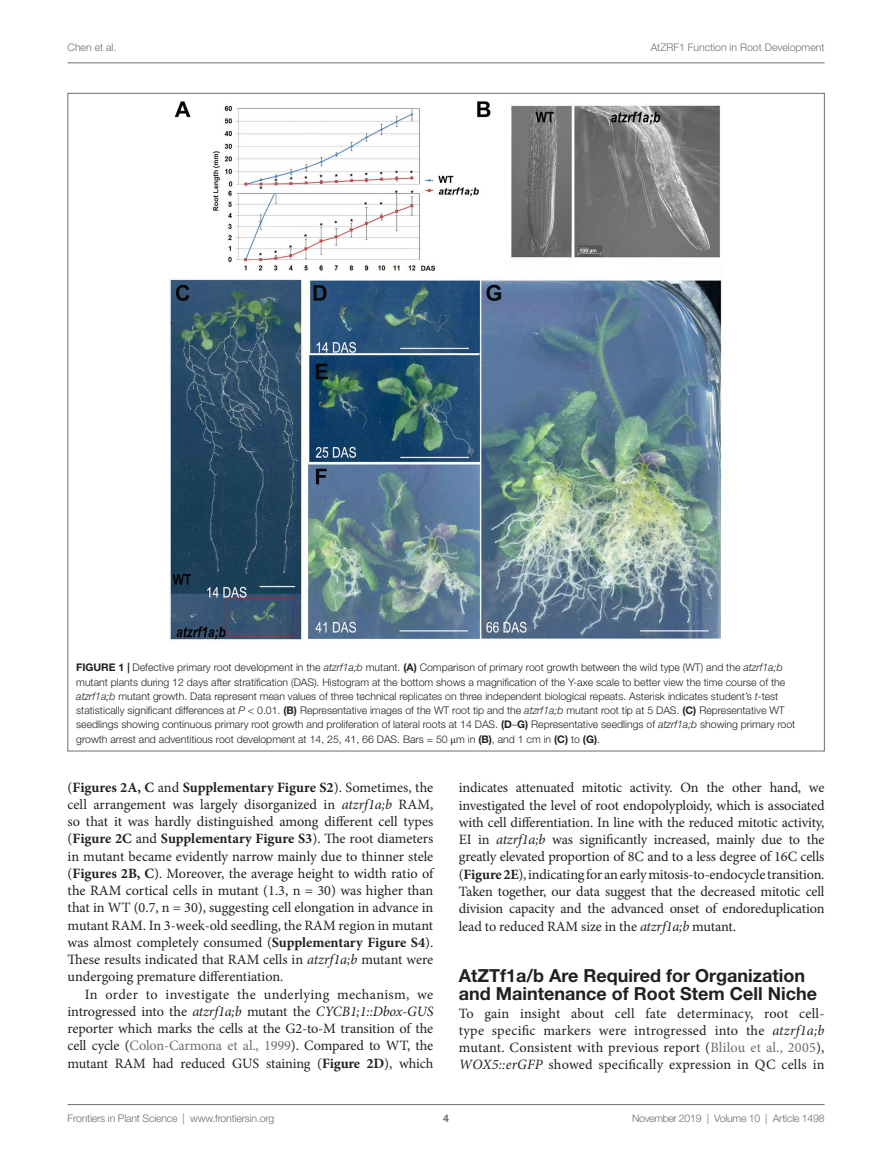
<style>
.page{position:relative;width:893px;height:1170px;background:#fff}
.page>*{position:absolute;margin:0;border:0;box-sizing:border-box;transform-origin:0 0}
._2{font:700 18px/18.8px "Helvetica Neue LT Std";color:#231f20}
.T1{font:14.25px/17.2px "Minion Pro MTC";letter-spacing:.005em;color:#231f20;text-align:justify}
.T{font:14.25px/17.2px "Minion Pro MTC";letter-spacing:-.01em;color:#231f20;text-align:justify}
.FC{font:300 10.5px/14.2px "Helvetica Neue LT Std";color:#231f20}
.t1{font:300 10.5px "Helvetica Neue LT Std";letter-spacing:-.015em;color:#6c6d70}
.t2{font:700 10.5px "Helvetica Neue LT Std";color:#6c6d70}
.s1{font-weight:700}
.s2{font-style:italic}
.s3{font-family:"Minion Pro";font-weight:700}
.s4{color:#6c6d70}
</style>
<div class="page">
<hr style="left:68px;top:63px;width:756px;height:1px;background:#6c6d70">
<hr style="left:68px;top:1104px;width:756px;height:1px;background:#6c6d70">
<img style="left:170px;top:102px;width:552px;height:539px">
<p class="t1" style="left:68px;top:41px;width:50px">Chen et al.</p>
<p class="t1" style="left:651px;top:41px;width:175px">AtZRF1 Function in Root Development</p>
<p class="FC" style="left:76px;top:660px;width:721px"><span class="s1">FIGURE 1 |</span> Defective primary root development in the <span class="s2">atzrf1a;b</span> mutant. <span class="s1">(A)</span> Comparison of primary root growth between the wild type (WT) and the <span class="s2">atzrf1a;b </span>mutant plants during 12 days after stratification (DAS). Histogram at the bottom shows a magnification of the Y-axe scale to better view the time course of the <span class="s2">atzrf1a;b</span> mutant growth. Data represent mean values of three technical replicates on three independent biological repeats. Asterisk indicates student’s <span class="s2">t</span>-test statistically significant differences at <span class="s2">P</span> &lt; 0.01. <span class="s1">(B)</span> Representative images of the WT root tip and the <span class="s2">atzrf1a;b</span> mutant root tip at 5 DAS. <span class="s1">(C)</span> Representative WT seedlings showing continuous primary root growth and proliferation of lateral roots at 14 DAS. <span class="s1">(D</span>–<span class="s1">G)</span> Representative seedlings of <span class="s2">atzrf1a;b</span> showing primary root growth arrest and adventitious root development at 14, 25, 41, 66 DAS. Bars = 50 μm in <span class="s1">(B)</span>, and 1 cm in <span class="s1">(C)</span> to <span class="s1">(G)</span>.</p>
<p class="T1" style="left:68px;top:778px;width:367px">(<span class="s3">Figures 2A, C</span> and <span class="s3">Supplementary Figure S2</span>). Sometimes, the cell arrangement was largely disorganized in <span class="s2">atzrf1a;b</span> RAM, so that it was hardly distinguished among different cell types (<span class="s3">Figure 2C</span> and <span class="s3">Supplementary Figure S3</span>). The root diameters in mutant became evidently narrow mainly due to thinner stele (<span class="s3">Figures 2B, C</span>). Moreover, the average height to width ratio of the RAM cortical cells in mutant (1.3, n = 30) was higher than that in WT (0.7, n = 30), suggesting cell elongation in advance in mutant RAM. In 3-week-old seedling, the RAM region in mutant was almost completely consumed (<span class="s3">Supplementary Figure S4</span>).<br>These results indicated that RAM cells in <span class="s2">atzrf1a;b</span> mutant were undergoing premature differentiation.</p>
<p class="T" style="left:68px;top:985px;width:367px;text-indent:17px">In order to investigate the underlying mechanism, we introgressed into the <span class="s2">atzrf1a;b</span> mutant the <span class="s2">CYCB1;1::Dbox-GUS </span>reporter which marks the cells at the G2-to-M transition of the cell cycle (<span class="s4">Colon-Carmona et al., 1999</span>). Compared to WT, the mutant RAM had reduced GUS staining (<span class="s3">Figure 2D</span>), which</p>
<p class="T" style="left:459px;top:779px;width:367px">indicates attenuated mitotic activity. On the other hand, we investigated the level of root endopolyploidy, which is associated with cell differentiation. In line with the reduced mitotic activity, EI in <span class="s2">atzrf1a;b</span> was significantly increased, mainly due to the greatly elevated proportion of 8C and to a less degree of 16C cells (<span class="s3">Figure 2E</span>), indicating for an early mitosis-to-endocycle transition.<br>Taken together, our data suggest that the decreased mitotic cell division capacity and the advanced onset of endoreduplication lead to reduced RAM size in the <span class="s2">atzrf1a;b</span> mutant.</p>
<p class="_2" style="left:459px;top:966px;width:360px">AtZTf1a/b Are Required for Organization and Maintenance of Root Stem Cell Niche</p>
<p class="T1" style="left:459px;top:1004px;width:367px">To gain insight about cell fate determinacy, root cell&shy;type specific markers were introgressed into the <span class="s2">atzrf1a;b </span>mutant. Consistent with previous report (<span class="s4">Blilou et al., 2005</span>), <span class="s2">WOX5::erGFP</span> showed specifically expression in QC cells in</p>
<p class="t1" style="left:68px;top:1111px;width:208px">Frontiers in Plant Science | www.frontiersin.org</p>
<p class="t1" style="left:632px;top:1111px;width:194px">November 2019 | Volume 10 | Article 1498</p>
<p class="t2" style="left:443px;top:1111px;width:7px">4</p>
</div>
